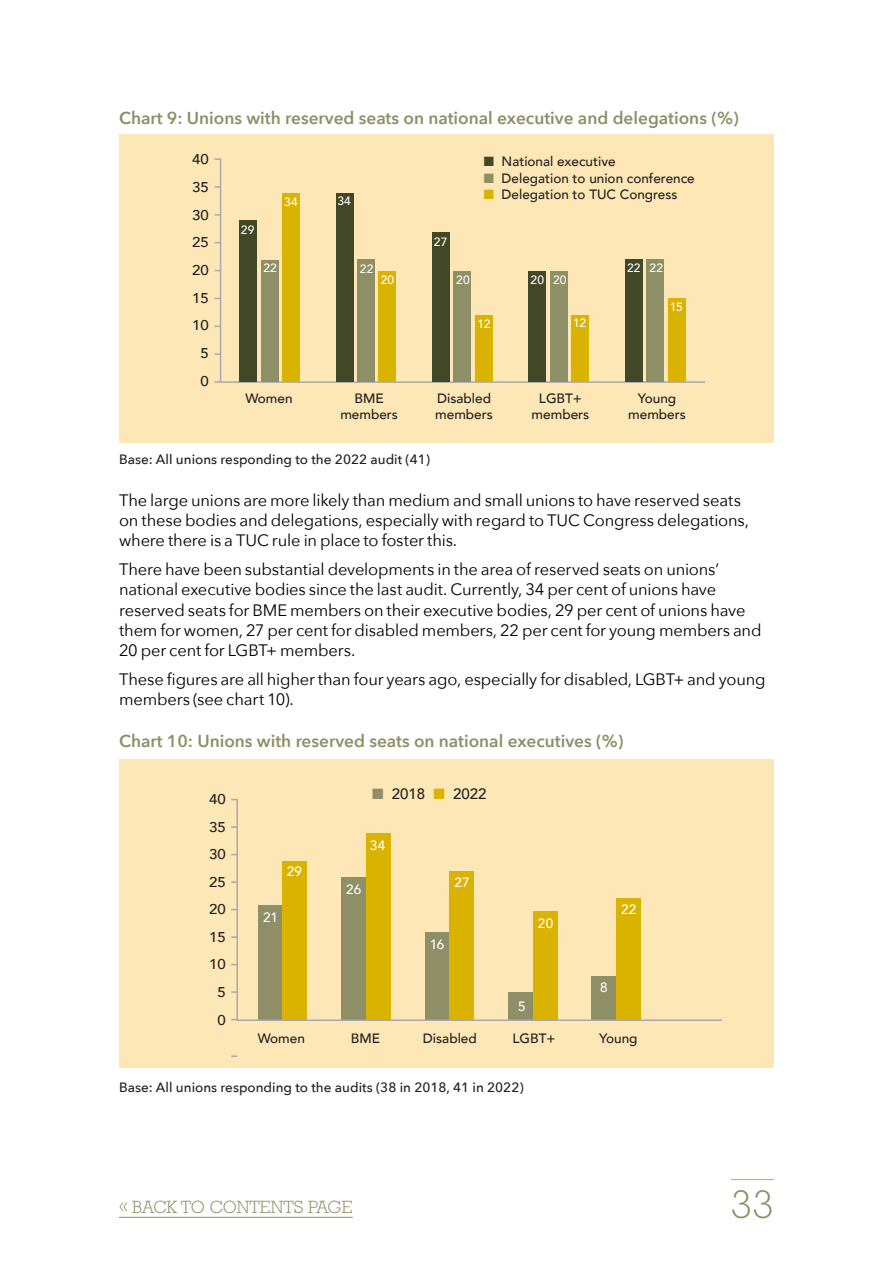
<style>
.page{position:relative;width:893px;height:1263px;background:#fff}
.page>*{position:absolute;margin:0;border:0;box-sizing:border-box;transform-origin:0 0}
.t1{font:300 40.5px "Rockwell Std";color:#8e8f66}
.t2{font:300 18px "Rockwell Std";color:#8e8f66}
.Charts{font:600 17.25px "Avenir Next";color:#8e8f66}
.Text{font:16.5px/20.2px "Avenir Next";letter-spacing:-.01em;color:#000}
.t3{font:500 15px "Avenir";color:#231f20}
.t4{font:500 14.1px/27.6px "Avenir";color:#231f20;text-align:center;scale:1.06 1}
.t5{font:500 13.5px/16.2px "Avenir";color:#231f20;text-align:center}
.Base{font:500 13.5px "Avenir Next";color:#231f20}
.t6{font:500 13.5px "Avenir";letter-spacing:.015em;color:#fff}
.t7{font:500 12px "Avenir";letter-spacing:.02em;color:#fff}
.s1{color:#424727}
.s2{color:#8e8f66}
.s3{color:#dab300}
</style>
<div class="page">
<hr style="left:731px;top:1179px;width:43px;height:1px;background:#dab300">
<hr style="left:119px;top:1217px;width:234px;height:1px;background:#8e8f66">
<div style="left:119px;top:135px;width:655px;height:308px;background:#fee7b6"></div>
<svg style="left:219px;top:159px;width:487px;height:224px"></svg>
<svg style="left:215px;top:381px;width:6px;height:2px"></svg>
<svg style="left:215px;top:158px;width:6px;height:2px"></svg>
<svg style="left:215px;top:186px;width:6px;height:2px"></svg>
<svg style="left:215px;top:214px;width:6px;height:2px"></svg>
<svg style="left:215px;top:353px;width:6px;height:2px"></svg>
<div style="left:239px;top:220px;width:18px;height:162px;background:#424727"></div>
<div style="left:261px;top:260px;width:18px;height:122px;background:#8e8f66"></div>
<div style="left:282px;top:193px;width:18px;height:189px;background:#dab300"></div>
<div style="left:336px;top:193px;width:17px;height:189px;background:#424727"></div>
<div style="left:357px;top:260px;width:18px;height:122px;background:#8e8f66"></div>
<div style="left:378px;top:271px;width:18px;height:111px;background:#dab300"></div>
<div style="left:432px;top:232px;width:18px;height:150px;background:#424727"></div>
<div style="left:453px;top:271px;width:18px;height:111px;background:#8e8f66"></div>
<div style="left:475px;top:315px;width:18px;height:67px;background:#dab300"></div>
<div style="left:528px;top:271px;width:18px;height:111px;background:#424727"></div>
<div style="left:550px;top:271px;width:18px;height:111px;background:#8e8f66"></div>
<div style="left:571px;top:315px;width:18px;height:67px;background:#dab300"></div>
<div style="left:625px;top:259px;width:18px;height:123px;background:#424727"></div>
<div style="left:646px;top:260px;width:18px;height:122px;background:#8e8f66"></div>
<div style="left:668px;top:299px;width:18px;height:83px;background:#dab300"></div>
<div style="left:119px;top:759px;width:655px;height:308px;background:#fee7b6"></div>
<svg style="left:236px;top:798px;width:486px;height:223px"></svg>
<svg style="left:231px;top:826px;width:6px;height:2px"></svg>
<svg style="left:231px;top:881px;width:6px;height:2px"></svg>
<svg style="left:231px;top:936px;width:6px;height:2px"></svg>
<svg style="left:231px;top:991px;width:6px;height:2px"></svg>
<svg style="left:231px;top:1055px;width:6px;height:2px"></svg>
<p class="Charts" style="left:119px;top:103px;width:621px">Chart 9: Unions with reserved seats on national executive and delegations (%)</p>
<p class="t5" style="left:484px;top:153px;width:133px"><span class="s1">■</span> National executive</p>
<p class="t5" style="left:484px;top:169px;width:212px"><span class="s2">■</span> Delegation to union conference</p>
<p class="t5" style="left:484px;top:185px;width:195px"><span class="s3">■</span> Delegation to TUC Congress</p>
<p class="t4" style="left:192px;top:200px;width:17px">30</p>
<p class="t4" style="left:192px;top:145px;width:17px">40</p>
<p class="t4" style="left:192px;top:173px;width:17px">35</p>
<p class="t7" style="left:284px;top:192px;width:15px">34</p>
<p class="t7" style="left:337px;top:191px;width:15px">34</p>
<p class="t4" style="left:192px;top:228px;width:17px">25<br>20<br>15<br>10<br>5<br>0</p>
<p class="t7" style="left:241px;top:219px;width:15px">29</p>
<p class="t7" style="left:263px;top:257px;width:15px">22</p>
<p class="t7" style="left:360px;top:258px;width:15px">22</p>
<p class="t7" style="left:381px;top:269px;width:15px">20</p>
<p class="t7" style="left:434px;top:232px;width:15px">27</p>
<p class="t7" style="left:456px;top:270px;width:15px">20</p>
<p class="t7" style="left:477px;top:313px;width:14px">12</p>
<p class="t7" style="left:531px;top:270px;width:38px">20 20</p>
<p class="t7" style="left:573px;top:312px;width:14px">12</p>
<p class="t7" style="left:627px;top:257px;width:38px">22 22</p>
<p class="t7" style="left:670px;top:297px;width:15px">15</p>
<p class="t5" style="left:245px;top:390px;width:49px">Women</p>
<p class="t5" style="left:340px;top:390px;width:59px">BME members</p>
<p class="t5" style="left:435px;top:390px;width:59px;text-align:left">Disabled members</p>
<p class="t5" style="left:532px;top:390px;width:59px">LGBT+ members</p>
<p class="t5" style="left:628px;top:390px;width:59px">Young members</p>
<p class="Base" style="left:119px;top:448px;width:313px">Base: All unions responding to the 2022 audit (41)</p>
<p class="Text" style="left:119px;top:489px;width:631px">The large unions are more likely than medium and small unions to have reserved seats on these bodies and delegations, especially with regard to TUC Congress delegations, where there is a TUC rule in place to foster this.</p>
<p class="Text" style="left:119px;top:559px;width:644px">There have been substantial developments in the area of reserved seats on unions’ national executive bodies since the last audit. Currently, 34 per cent of unions have reserved seats for BME members on their executive bodies, 29 per cent of unions have them for women, 27 per cent for disabled members, 22 per cent for young members and 20 per cent for LGBT+ members.</p>
<p class="Text" style="left:119px;top:668px;width:648px">These figures are all higher than four years ago, especially for disabled, LGBT+ and young members (see chart 10).</p>
<p class="Charts" style="left:119px;top:726px;width:506px">Chart 10: Unions with reserved seats on national executives (%)</p>
<p class="t3" style="left:372px;top:780px;width:116px"><span class="s2">■</span> 2018 <span class="s3">■</span> 2022</p>
<p class="t4" style="left:209px;top:785px;width:17px">40</p>
<p class="t4" style="left:209px;top:812px;width:17px">35</p>
<p class="t4" style="left:209px;top:840px;width:17px">30</p>
<p class="t4" style="left:209px;top:867px;width:17px">25<br>20<br>15<br>10<br>5<br>0</p>
<p class="t6" style="left:287px;top:860px;width:17px">29</p>
<p class="t6" style="left:263px;top:906px;width:16px">21</p>
<p class="t6" style="left:370px;top:834px;width:17px">34</p>
<p class="t6" style="left:346px;top:877px;width:17px">26</p>
<p class="t6" style="left:455px;top:870px;width:17px">27</p>
<p class="t6" style="left:430px;top:932px;width:16px">16</p>
<p class="t6" style="left:538px;top:912px;width:17px">20</p>
<p class="t6" style="left:518px;top:994px;width:9px">5</p>
<p class="t6" style="left:621px;top:898px;width:17px">22</p>
<p class="t6" style="left:600px;top:976px;width:9px">8</p>
<p class="t5" style="left:258px;top:1030px;width:49px">Women</p>
<p class="t5" style="left:351px;top:1030px;width:31px">BME</p>
<p class="t5" style="left:423px;top:1030px;width:55px">Disabled</p>
<p class="t5" style="left:513px;top:1030px;width:45px">LGBT+</p>
<p class="t5" style="left:599px;top:1030px;width:40px">Young</p>
<p class="Base" style="left:119px;top:1076px;width:406px">Base: All unions responding to the audits (38 in 2018, 41 in 2022)</p>
<p class="t2" style="left:119px;top:1196px;width:235px">« BACK TO CONTENTS PAGE</p>
<h1 class="t1" style="left:731px;top:1181px;width:45px">33</h1>
</div>
